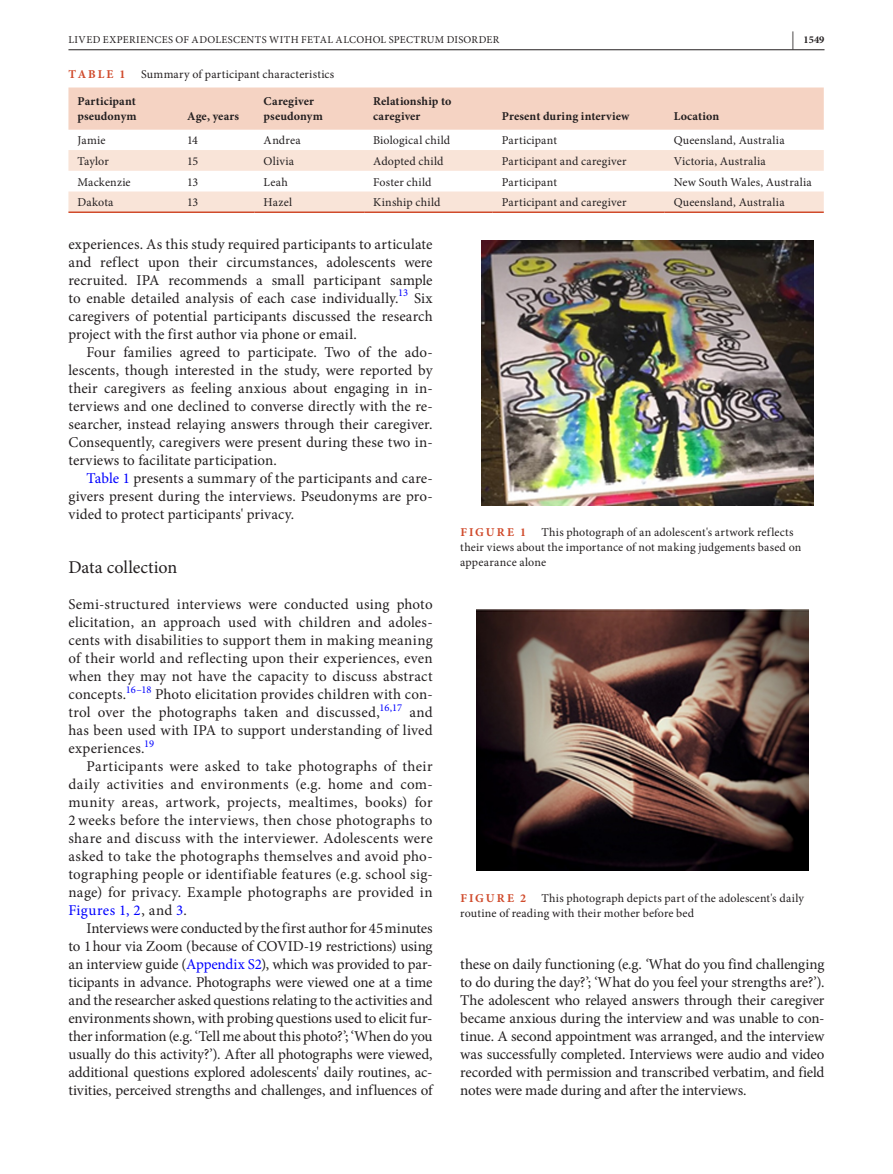
<style>
.page{position:relative;width:893px;height:1174px;background:#fff}
.page>*{position:absolute;margin:0;border:0;box-sizing:border-box;transform-origin:0 0}
.t1{font:18px "Minion Pro";color:#231f20}
.t2{font:15px/18px "Minion Pro";letter-spacing:.01em;color:#231f20;text-align:justify}
.t3{font:12px/15px "Minion Pro";letter-spacing:.015em;color:#231f20}
.t4{font:700 12px/15px "Minion Pro";letter-spacing:.01em;color:#231f20}
.t5{font:700 12px "Minion Pro";letter-spacing:.17em;color:#d04a2b}
.t6{font:10.5px "Minion Pro";letter-spacing:.03em;color:#231f20}
.t7{font:10.5px "Minion Pro";letter-spacing:-.015em;color:#00f}
.t8{font:700 10.5px "Minion Pro";color:#231f20}
.s1{font-size:18px}
.s2{color:#00f}
.s3{font-style:italic}
</style>
<div class="page">
<hr style="left:68px;top:49px;width:756px;height:1px;background:#231f20">
<div style="left:68px;top:87px;width:756px;height:43px;background:#f5d3c3"></div>
<svg style="left:68px;top:150px;width:756px;height:61px;fill:#f9e4d8"></svg>
<hr style="left:68px;top:211px;width:110px;height:2px;background:#d04a2b">
<hr style="left:178px;top:211px;width:77px;height:2px;background:#d04a2b">
<hr style="left:255px;top:211px;width:109px;height:2px;background:#d04a2b">
<hr style="left:364px;top:211px;width:129px;height:2px;background:#d04a2b">
<hr style="left:493px;top:211px;width:172px;height:2px;background:#d04a2b">
<hr style="left:665px;top:211px;width:159px;height:2px;background:#d04a2b">
<img style="left:482px;top:240px;width:331px;height:265px">
<img style="left:477px;top:609px;width:331px;height:261px">
<p class="t6" style="left:69px;top:32px;width:432px">LIVED EXPERIENCES OF ADOLESCENTS WITH FETAL ALCOHOL SPECTRUM DISORDER</p>
<p class="t8" style="left:792px;top:32px;width:34px"><span class="s1">|</span> 1549</p>
<p class="t5" style="left:69px;top:65px;width:59px">TABLE 1</p>
<p class="t3" style="left:141px;top:66px;width:195px">Summary of participant characteristics</p>
<p class="t4" style="left:77px;top:94px;width:61px">Participant pseudonym</p>
<p class="t4" style="left:264px;top:94px;width:61px">Caregiver pseudonym</p>
<p class="t4" style="left:373px;top:94px;width:80px">Relationship to caregiver</p>
<p class="t4" style="left:187px;top:109px;width:54px">Age, years</p>
<p class="t4" style="left:502px;top:109px;width:129px">Present during interview</p>
<p class="t4" style="left:674px;top:109px;width:47px">Location</p>
<p class="t3" style="left:77px;top:133px;width:30px">Jamie</p>
<p class="t3" style="left:187px;top:133px;width:13px">14</p>
<p class="t3" style="left:264px;top:133px;width:39px">Andrea</p>
<p class="t3" style="left:373px;top:133px;width:78px">Biological child</p>
<p class="t3" style="left:502px;top:133px;width:57px">Participant</p>
<p class="t3" style="left:674px;top:133px;width:112px">Queensland, Australia</p>
<p class="t3" style="left:77px;top:153px;width:33px">Taylor</p>
<p class="t3" style="left:187px;top:153px;width:13px">15</p>
<p class="t3" style="left:264px;top:153px;width:32px">Olivia</p>
<p class="t3" style="left:373px;top:153px;width:72px">Adopted child</p>
<p class="t3" style="left:502px;top:153px;width:126px">Participant and caregiver</p>
<p class="t3" style="left:674px;top:153px;width:94px">Victoria, Australia</p>
<p class="t3" style="left:77px;top:174px;width:55px">Mackenzie</p>
<p class="t3" style="left:187px;top:174px;width:13px">13</p>
<p class="t3" style="left:264px;top:174px;width:26px">Leah</p>
<p class="t3" style="left:373px;top:174px;width:60px">Foster child</p>
<p class="t3" style="left:502px;top:174px;width:57px">Participant</p>
<p class="t3" style="left:674px;top:174px;width:140px">New South Wales, Australia</p>
<p class="t3" style="left:77px;top:195px;width:38px">Dakota</p>
<p class="t3" style="left:187px;top:195px;width:13px">13</p>
<p class="t3" style="left:264px;top:195px;width:30px">Hazel</p>
<p class="t3" style="left:373px;top:195px;width:69px">Kinship child</p>
<p class="t3" style="left:502px;top:195px;width:126px">Participant and caregiver</p>
<p class="t3" style="left:674px;top:195px;width:112px">Queensland, Australia</p>
<p class="t2" style="left:68px;top:235px;width:366px">experiences. As this study required participants to articulate and reflect upon their circumstances, adolescents were recruited. IPA recommends a small participant sample to enable detailed analysis of each case individually.</p>
<p class="t7" style="left:398px;top:286px;width:12px">13</p>
<p class="t2" style="left:68px;top:289px;width:366px;text-indent:346px">Six caregivers of potential participants discussed the research project with the first author via phone or email.</p>
<p class="t2" style="left:68px;top:343px;width:366px;text-indent:18px">Four families agreed to participate. Two of the ado&shy;lescents, though interested in the study, were reported by their caregivers as feeling anxious about engaging in in&shy;terviews and one declined to converse directly with the re&shy;searcher, instead relaying answers through their caregiver.<br>Consequently, caregivers were present during these two in&shy;terviews to facilitate participation.</p>
<p class="t2" style="left:68px;top:469px;width:366px;text-indent:18px"><span class="s2">Table 1</span> presents a summary of the participants and care&shy;givers present during the interviews. Pseudonyms are pro&shy;vided to protect participants' privacy.</p>
<p class="t1" style="left:68px;top:555px;width:110px">Data collection</p>
<p class="t2" style="left:68px;top:595px;width:366px">Semi-structured interviews were conducted using photo elicitation, an approach used with children and adoles&shy;cents with disabilities to support them in making meaning of their world and reflecting upon their experiences, even when they may not have the capacity to discuss abstract concepts.</p>
<p class="t7" style="left:126px;top:682px;width:27px">16–18</p>
<p class="t2" style="left:68px;top:685px;width:366px;text-indent:87px">Photo elicitation provides children with con&shy;trol over the photographs taken and discussed,</p>
<p class="t7" style="left:380px;top:700px;width:24px">16,17</p>
<p class="t2" style="left:68px;top:703px;width:366px;text-indent:341px">and has been used with IPA to support understanding of lived experiences.</p>
<p class="t7" style="left:144px;top:736px;width:12px">19</p>
<p class="t2" style="left:68px;top:757px;width:366px;text-indent:18px">Participants were asked to take photographs of their daily activities and environments (e.g. home and com&shy;munity areas, artwork, projects, mealtimes, books) for 2weeks before the interviews, then chose photographs to share and discuss with the interviewer. Adolescents were asked to take the photographs themselves and avoid pho&shy;tographing people or identifiable features (e.g. school sig&shy;nage) for privacy. Example photographs are provided in <span class="s2">Figures 1, 2</span>, and <span class="s2">3</span>.</p>
<p class="t2" style="left:68px;top:919px;width:366px;text-indent:18px">Interviews were conducted by the first author for 45minutes to 1hour via Zoom (because of COVID-19 restrictions) using an interview guide (<span class="s2">Appendix S2</span>), which was provided to par&shy;ticipants in advance. Photographs were viewed one at a time and the researcher asked questions relating to the activities and environments shown, with probing questions used to elicit fur&shy;ther information (e.g. ‘Tell me about this photo?’; ‘When do you usually do this activity?’). After all photographs were viewed, additional questions explored adolescents' daily routines, ac&shy;tivities, perceived strengths and challenges, and influences of</p>
<p class="t3" style="left:460px;top:525px;width:343px;text-indent:81px">This photograph of an adolescent's artwork reflects their views about the importance of not making judgements based on appearance alone</p>
<p class="t5" style="left:460px;top:524px;width:67px">FIGURE 1</p>
<p class="t3" style="left:460px;top:890px;width:345px;text-indent:81px">This photograph depicts part of the adolescent's daily routine of reading with their mother before bed</p>
<p class="t5" style="left:460px;top:889px;width:67px">FIGURE 2</p>
<p class="t2" style="left:460px;top:955px;width:366px">these on daily functioning (e.g. <span class="s3">‘</span>What do you find challenging to do during the day?’; ‘What do you feel your strengths are?’).<br>The adolescent who relayed answers through their caregiver became anxious during the interview and was unable to con&shy;tinue. A second appointment was arranged, and the interview was successfully completed. Interviews were audio and video recorded with permission and transcribed verbatim, and field notes were made during and after the interviews.</p>
</div>
